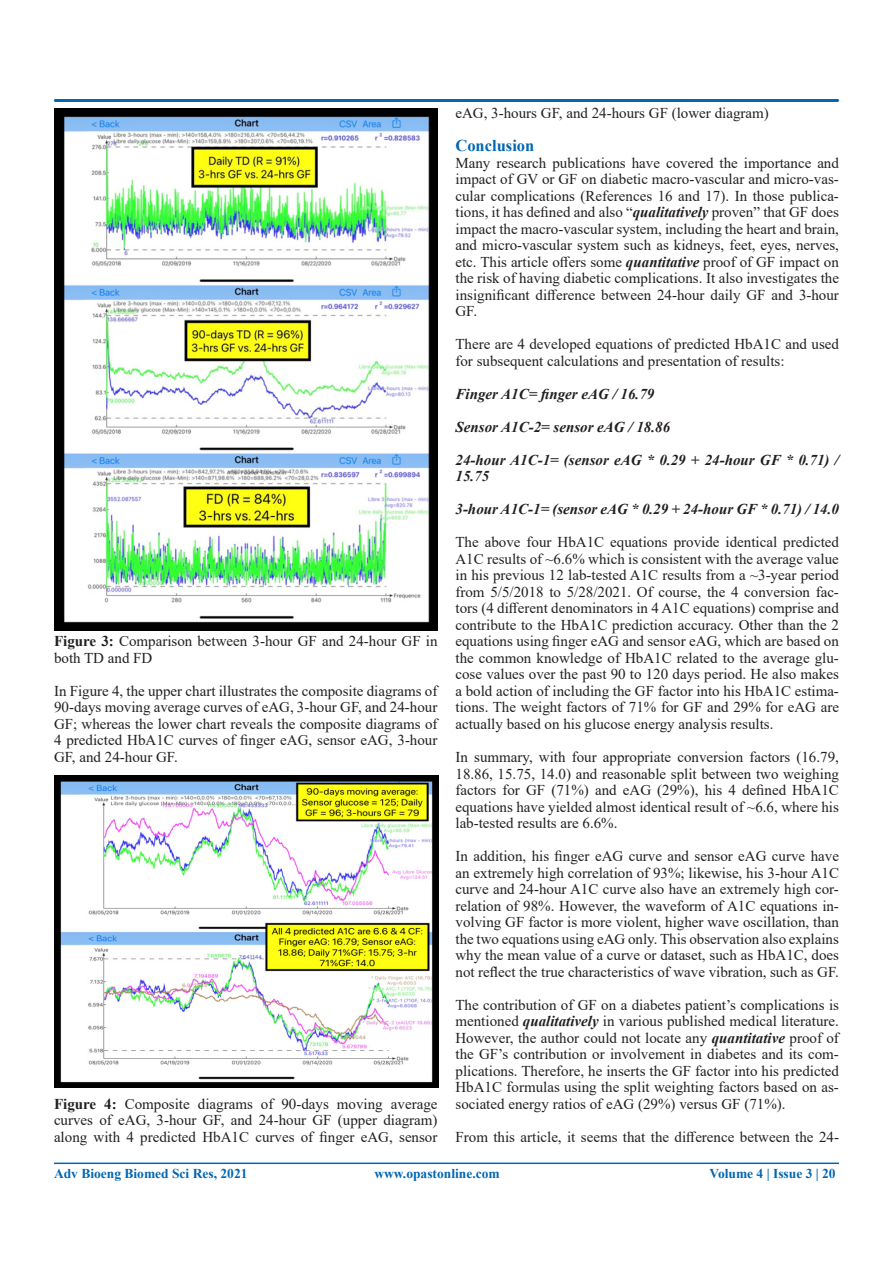
<style>
.page{position:relative;width:893px;height:1263px;background:#fff}
.page>*{position:absolute;margin:0;border:0;box-sizing:border-box;transform-origin:0 0}
.t1{font:700 16.5px "Times New Roman";color:#0166b3}
.t2{font:15px/16.5px "Times New Roman";color:#231f20;text-align:justify}
.t3{font:italic 700 15px/16.5px "Times New Roman";color:#231f20}
.t4{font:700 13.5px "Times New Roman";color:#0166b3}
.s1{font-weight:700}
.s2{font-weight:700;font-style:italic}
</style>
<div class="page">
<div style="left:54px;top:99px;width:785px;height:3px;border:2px solid #0166b3"></div>
<hr style="left:54px;top:1162px;width:785px;height:2px;background:#0166b3">
<img style="left:54px;top:109px;width:383px;height:521px">
<img style="left:54px;top:776px;width:384px;height:311px">
<p class="t2" style="left:54px;top:633px;width:385px"><span class="s1">Figure 3:</span> Comparison between 3-hour GF and 24-hour GF in both TD and FD</p>
<p class="t2" style="left:54px;top:682px;width:385px">In Figure 4, the upper chart illustrates the composite diagrams of 90-days moving average curves of eAG, 3-hour GF, and 24-hour GF; whereas the lower chart reveals the composite diagrams of 4 predicted HbA1C curves of finger eAG, sensor eAG, 3-hour GF, and 24-hour GF.</p>
<p class="t2" style="left:54px;top:1095px;width:385px"><span class="s1">Figure 4:</span> Composite diagrams of 90-days moving average curves of eAG, 3-hour GF, and 24-hour GF (upper diagram) along with 4 predicted HbA1C curves of finger eAG, sensor</p>
<p class="t2" style="left:455px;top:105px;width:315px">eAG, 3-hours GF, and 24-hours GF (lower diagram)</p>
<p class="t1" style="left:455px;top:134px;width:80px">Conclusion</p>
<p class="t2" style="left:455px;top:154px;width:385px">Many research publications have covered the importance and impact of GV or GF on diabetic macro-vascular and micro-vas&shy;cular complications (References 16 and 17). In those publica&shy;tions, it has defined and also “<span class="s2">qualitatively</span> proven” that GF does impact the macro-vascular system, including the heart and brain, and micro-vascular system such as kidneys, feet, eyes, nerves, etc. This article offers some <span class="s2">quantitative</span> proof of GF impact on the risk of having diabetic complications. It also investigates the insignificant difference between 24-hour daily GF and 3-hour GF.</p>
<p class="t2" style="left:455px;top:336px;width:385px">There are 4 developed equations of predicted HbA1C and used for subsequent calculations and presentation of results:</p>
<p class="t3" style="left:455px;top:385px;width:200px">Finger A1C= finger eAG / 16.79</p>
<p class="t3" style="left:455px;top:418px;width:216px">Sensor A1C-2= sensor eAG / 18.86</p>
<p class="t3" style="left:455px;top:451px;width:385px">24-hour A1C-1= (sensor eAG * 0.29 + 24-hour GF * 0.71) /<br>15.75</p>
<p class="t3" style="left:455px;top:501px;width:385px">3-hour A1C-1= (sensor eAG * 0.29 + 24-hour GF * 0.71) / 14.0</p>
<p class="t2" style="left:455px;top:534px;width:385px">The above four HbA1C equations provide identical predicted A1C results of ~6.6% which is consistent with the average value in his previous 12 lab-tested A1C results from a ~3-year period from 5/5/2018 to 5/28/2021. Of course, the 4 conversion fac&shy;tors (4 different denominators in 4 A1C equations) comprise and contribute to the HbA1C prediction accuracy. Other than the 2 equations using finger eAG and sensor eAG, which are based on the common knowledge of HbA1C related to the average glu&shy;cose values over the past 90 to 120 days period. He also makes a bold action of including the GF factor into his HbA1C estima&shy;tions. The weight factors of 71% for GF and 29% for eAG are actually based on his glucose energy analysis results.</p>
<p class="t2" style="left:455px;top:748px;width:385px">In summary, with four appropriate conversion factors (16.79, 18.86, 15.75, 14.0) and reasonable split between two weighing factors for GF (71%) and eAG (29%), his 4 defined HbA1C equations have yielded almost identical result of ~6.6, where his lab-tested results are 6.6%.</p>
<p class="t2" style="left:455px;top:847px;width:385px">In addition, his finger eAG curve and sensor eAG curve have an extremely high correlation of 93%; likewise, his 3-hour A1C curve and 24-hour A1C curve also have an extremely high cor&shy;relation of 98%. However, the waveform of A1C equations in&shy;volving GF factor is more violent, higher wave oscillation, than the two equations using eAG only. This observation also explains why the mean value of a curve or dataset, such as HbA1C, does not reflect the true characteristics of wave vibration, such as GF.</p>
<p class="t2" style="left:455px;top:996px;width:385px">The contribution of GF on a diabetes patient’s complications is mentioned <span class="s2">qualitatively</span> in various published medical literature.<br>However, the author could not locate any <span class="s2">quantitative</span> proof of the GF’s contribution or involvement in diabetes and its com&shy;plications. Therefore, he inserts the GF factor into his predicted HbA1C formulas using the split weighting factors based on as&shy;sociated energy ratios of eAG (29%) versus GF (71%).</p>
<p class="t2" style="left:455px;top:1128px;width:385px">From this article, it seems that the difference between the 24-</p>
<p class="t4" style="left:54px;top:1164px;width:195px">Adv Bioeng Biomed Sci Res, 2021</p>
<p class="t4" style="left:374px;top:1164px;width:127px">www.opastonline.com</p>
<p class="t4" style="left:709px;top:1164px;width:128px">Volume 4 | Issue 3 | 20</p>
</div>
